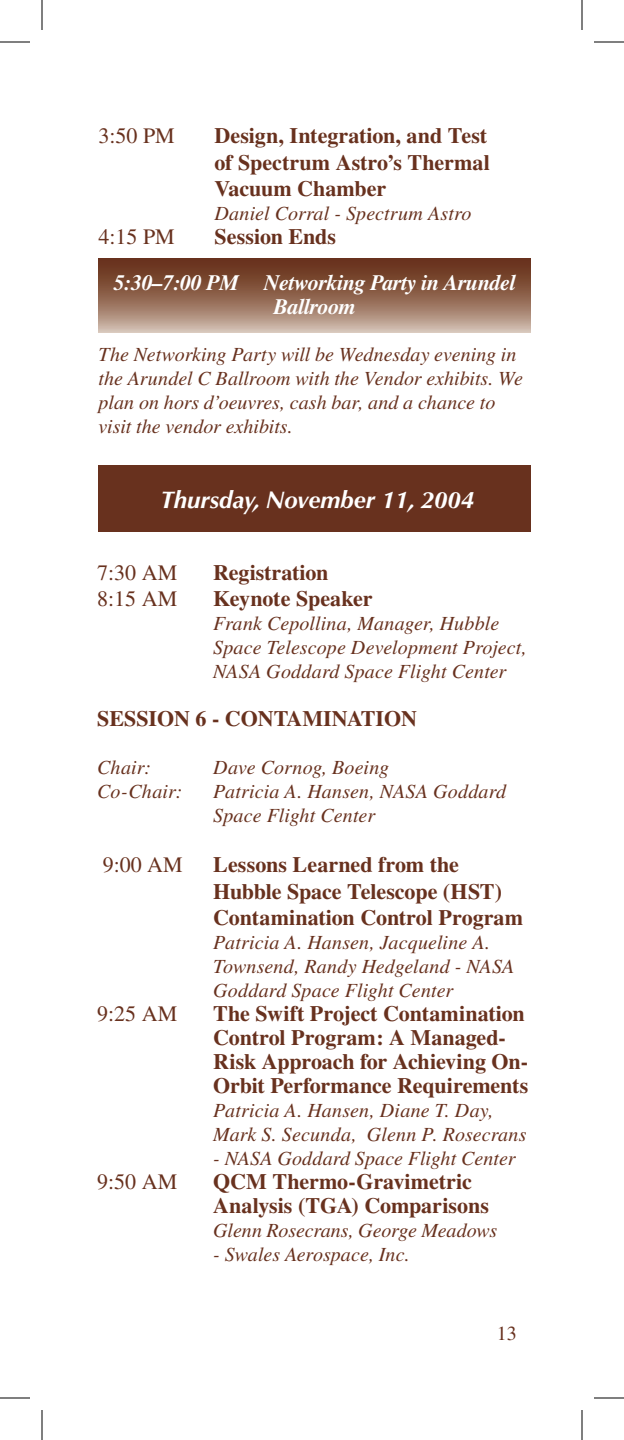
<style>
.page{position:relative;width:624px;height:1440px;background:#fff}
.page>*{position:absolute;margin:0;border:0;box-sizing:border-box;transform-origin:0 0}
.t1{font:italic 700 24px "Optima";color:#fff}
.t2{font:700 22px/26.4px "Times";color:#68311e}
.t3{font:italic 700 22px/24px "Times";letter-spacing:-.02em;color:#fff;text-align:center}
.t4{font:22px "Times";color:#68311e}
.t5{font:italic 20px/24px "Times";letter-spacing:.005em;color:#68311e}
.t6{font:20px "Times";color:#68311e}
</style>
<div class="page">
<div style="left:98px;top:465px;width:432px;height:67px;background:#68311e"></div>
<svg style="left:99px;top:258px;width:432px;height:75px;background:#936a56"></svg>
<hr style="left:0;top:42px;width:30px;height:1px;background:#000">
<hr style="left:594px;top:42px;width:30px;height:1px;background:#000">
<hr style="left:0;top:1398px;width:30px;height:1px;background:#000">
<hr style="left:594px;top:1398px;width:30px;height:1px;background:#000">
<hr style="left:42px;top:0;width:1px;height:30px;background:#000">
<hr style="left:42px;top:1410px;width:1px;height:30px;background:#000">
<hr style="left:582px;top:0;width:1px;height:30px;background:#000">
<hr style="left:582px;top:1410px;width:1px;height:30px;background:#000">
<p class="t4" style="left:98px;top:123px;width:78px">3:50 PM</p>
<p class="t2" style="left:214px;top:122px;width:277px">Design, Integration, and Test of Spectrum Astro’s Thermal<br>Vacuum Chamber</p>
<p class="t5" style="left:214px;top:201px;width:259px">Daniel Corral - Spectrum Astro</p>
<p class="t4" style="left:98px;top:224px;width:78px">4:15 PM</p>
<p class="t2" style="left:214px;top:223px;width:123px">Session Ends</p>
<p class="t3" style="left:114px;top:270px;width:404px">5:30–7:00 PM Networking Party in Arundel<br>Ballroom</p>
<p class="t5" style="left:99px;top:342px;width:426px">The Networking Party will be Wednesday evening in the Arundel C Ballroom with the Vendor exhibits. We plan on hors d’oeuvres, cash bar, and a chance to visit the vendor exhibits.</p>
<p class="t1" style="left:160px;top:485px;width:315px">Thursday, November 11, 2004</p>
<p class="t4" style="left:97px;top:560px;width:82px">7:30 AM</p>
<p class="t2" style="left:213px;top:559px;width:117px">Registration</p>
<p class="t4" style="left:97px;top:586px;width:82px">8:15 AM</p>
<p class="t2" style="left:213px;top:585px;width:161px">Keynote Speaker</p>
<p class="t5" style="left:213px;top:611px;width:315px">Frank Cepollina, Manager, Hubble<br>Space Telescope Development Project,<br>NASA Goddard Space Flight Center</p>
<p class="t2" style="left:97px;top:705px;width:322px">SESSION 6 - CONTAMINATION</p>
<p class="t5" style="left:97px;top:755px;width:55px">Chair:</p>
<p class="t5" style="left:213px;top:755px;width:177px">Dave Cornog, Boeing</p>
<p class="t5" style="left:97px;top:779px;width:87px">Co-Chair:</p>
<p class="t5" style="left:213px;top:779px;width:294px">Patricia A. Hansen, NASA Goddard<br>Space Flight Center</p>
<p class="t4" style="left:103px;top:853px;width:82px">9:00 AM</p>
<p class="t2" style="left:213px;top:851px;width:311px">Lessons Learned from the<br>Hubble Space Telescope (HST)<br>Contamination Control Program</p>
<p class="t5" style="left:213px;top:931px;width:303px">Patricia A. Hansen, Jacqueline A.<br>Townsend, Randy Hedgeland - NASA<br>Goddard Space Flight Center</p>
<p class="t4" style="left:97px;top:1001px;width:82px">9:25 AM</p>
<p class="t2" style="left:213px;top:1001px;width:317px;line-height:24px">The Swift Project Contamination<br>Control Program: A Managed-<br>Risk Approach for Achieving On-<br>Orbit Performance Requirements</p>
<p class="t5" style="left:213px;top:1099px;width:315px">Patricia A. Hansen, Diane T. Day,<br>Mark S. Secunda, Glenn P. Rosecrans</p>
<p class="t5" style="left:213px;top:1147px;width:304px">- NASA Goddard Space Flight Center</p>
<p class="t4" style="left:97px;top:1169px;width:82px">9:50 AM</p>
<p class="t2" style="left:213px;top:1169px;width:277px;line-height:24px">QCM Thermo-Gravimetric<br>Analysis (TGA) Comparisons</p>
<p class="t5" style="left:213px;top:1219px;width:286px">Glenn Rosecrans, George Meadows</p>
<p class="t5" style="left:213px;top:1243px;width:198px">- Swales Aerospace, Inc.</p>
<p class="t6" style="left:497px;top:1322px;width:21px">13</p>
</div>
